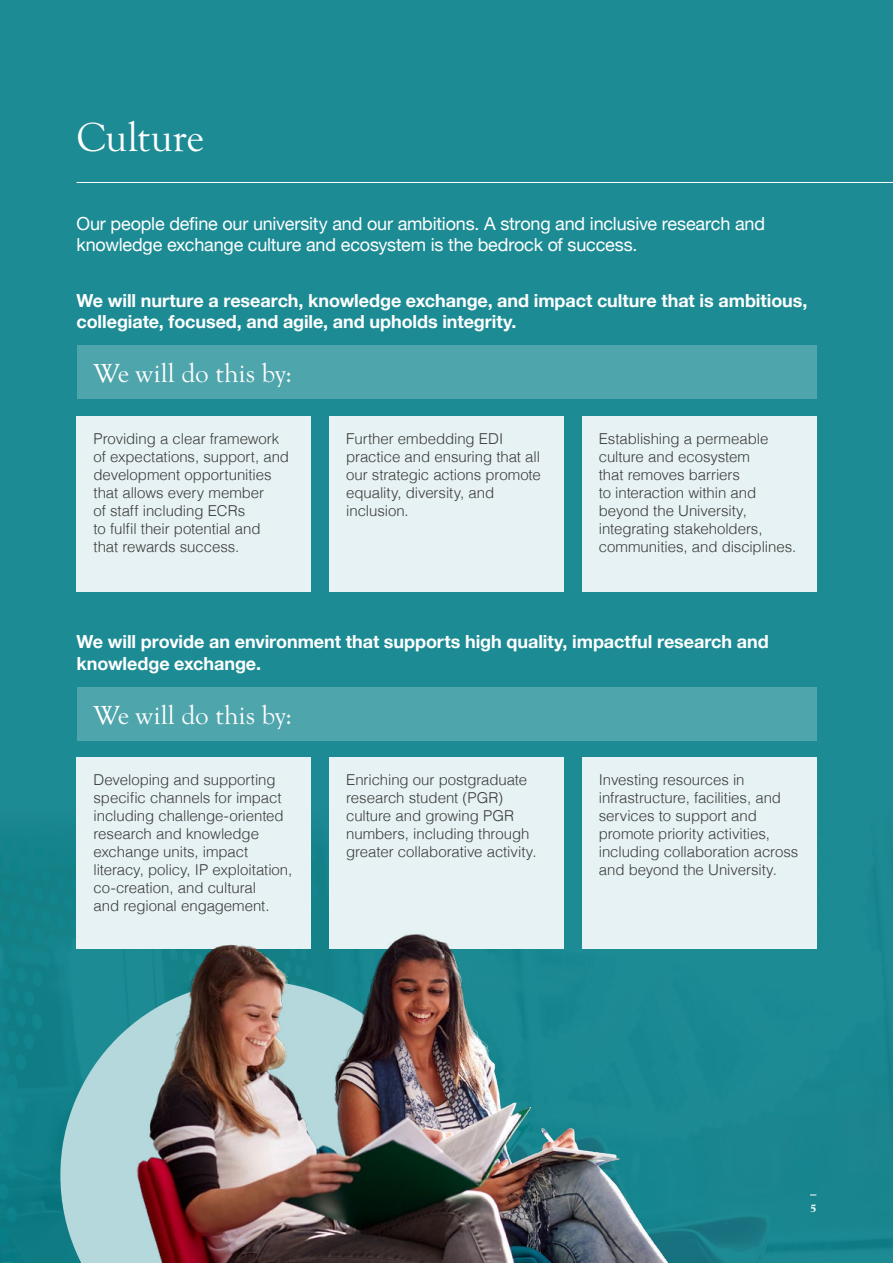
<style>
.page{position:relative;width:893px;height:1263px;background:#1d8b94}
.page>*{position:absolute;margin:0;border:0;box-sizing:border-box;transform-origin:0 0}
.t1{font:42px "Goudy Old Sty";letter-spacing:-.01em;color:#fff}
.t2{font:27px "Goudy Old Sty";letter-spacing:.005em;color:#fff}
.t3{font:700 18px/21.6px "Helvetica Neue";letter-spacing:-.005em;color:#fff}
.t4{font:18px/21.6px "Helvetica Neue";letter-spacing:-.01em;color:#fff}
.t5{font:300 15px/18px "Helvetica";letter-spacing:-.005em;color:#3c3c3b}
.t6{font:700 expanded 12px "Goudy Old Sty";color:#fff}
</style>
<div class="page">
<hr style="left:77px;top:182px;width:816px;height:1px;background:#fff">
<div style="left:77px;top:345px;width:739px;height:54px;background:#4fa5ac"></div>
<div style="left:77px;top:687px;width:739px;height:53px;background:#4fa5ac"></div>
<div style="left:77px;top:416px;width:234px;height:176px;background:#e6f2f3"></div>
<div style="left:77px;top:757px;width:234px;height:192px;background:#e6f2f3"></div>
<div style="left:329px;top:416px;width:235px;height:176px;background:#e6f2f3"></div>
<div style="left:329px;top:757px;width:235px;height:192px;background:#e6f2f3"></div>
<div style="left:582px;top:416px;width:234px;height:176px;background:#e6f2f3"></div>
<div style="left:582px;top:757px;width:234px;height:192px;background:#e6f2f3"></div>
<svg style="left:60px;top:1003px;width:47px;height:260px;fill:#b4d8db"></svg>
<img style="left:107px;top:836px;width:786px;height:427px">
<p class="t1" style="left:77px;top:114px;width:129px">Culture</p>
<p class="t4" style="left:77px;top:214px;width:690px">Our people define our university and our ambitions. A strong and inclusive research and knowledge exchange culture and ecosystem is the bedrock of success.</p>
<p class="t3" style="left:77px;top:290px;width:732px">We will nurture a research, knowledge exchange, and impact culture that is ambitious, collegiate, focused, and agile, and upholds integrity.</p>
<p class="t2" style="left:94px;top:358px;width:200px">We will do this by:</p>
<p class="t5" style="left:94px;top:428px;width:197px">Providing a clear framework of expectations, support, and development opportunities that allows every member<br>of staff including ECRs<br>to fulfil their potential and<br>that rewards success.</p>
<p class="t5" style="left:346px;top:428px;width:196px">Further embedding EDI practice and ensuring that all our strategic actions promote equality, diversity, and inclusion.</p>
<p class="t5" style="left:599px;top:428px;width:199px">Establishing a permeable culture and ecosystem<br>that removes barriers<br>to interaction within and beyond the University, integrating stakeholders, communities, and disciplines.</p>
<p class="t3" style="left:77px;top:632px;width:694px">We will provide an environment that supports high quality, impactful research and knowledge exchange.</p>
<p class="t2" style="left:94px;top:700px;width:200px">We will do this by:</p>
<p class="t5" style="left:94px;top:770px;width:200px">Developing and supporting specific channels for impact including challenge-oriented research and knowledge exchange units, impact literacy, policy, IP exploitation, co-creation, and cultural<br>and regional engagement.</p>
<p class="t5" style="left:346px;top:770px;width:192px">Enriching our postgraduate research student (PGR) culture and growing PGR numbers, including through greater collaborative activity.</p>
<p class="t5" style="left:599px;top:770px;width:201px">Investing resources in infrastructure, facilities, and services to support and promote priority activities, including collaboration across and beyond the University.</p>
<p class="t6" style="left:810px;top:1201px;width:8px">5</p>
</div>
